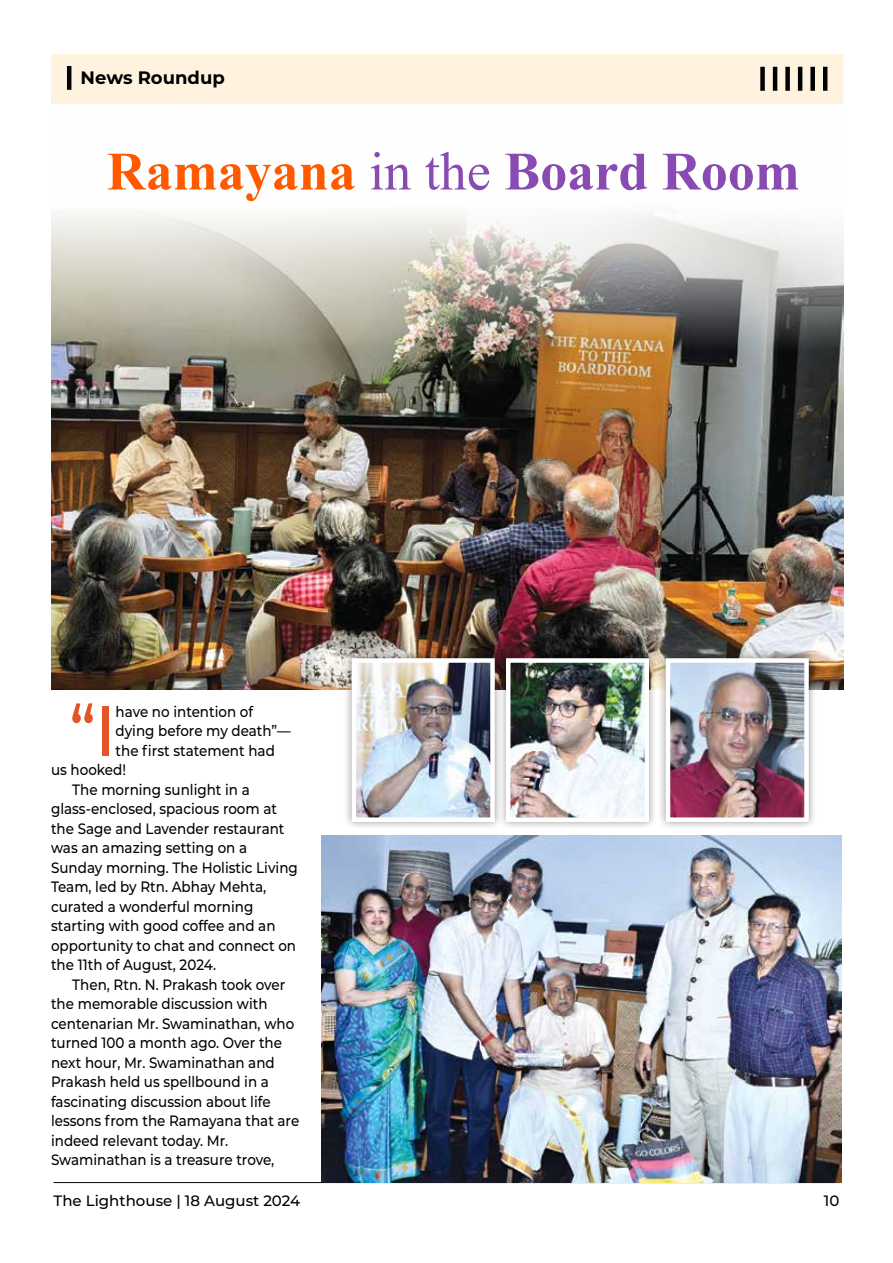
<style>
.page{position:relative;width:893px;height:1263px;background:#fff}
.page>*{position:absolute;margin:0;border:0;box-sizing:border-box;transform-origin:0 0}
.t1{font:500 70.65px "Montserrat";color:#e55326;scale:.9 1}
.t2{font:700 54px "Times New Roman";color:#894ab3}
.t3{font:700 18px "Montserrat";color:#000}
.t4{font:500 15px "Montserrat";color:#000;scale:.9 1}
.t5{font:500 15px "Montserrat";color:#000}
.s1{color:#ff5a00}
.s2{font-weight:400}
</style>
<div class="page">
<hr style="left:54px;top:1182px;width:785px;height:1px;background:#000">
<div style="left:51px;top:54px;width:791px;height:50px;background:#fff3e0"></div>
<hr style="left:67px;top:66px;width:4px;height:24px;background:#000101">
<div style="left:760px;top:67px;width:5px;height:24px;background:#000101"></div>
<hr style="left:773px;top:67px;width:4px;height:24px;background:#000101">
<div style="left:785px;top:67px;width:5px;height:24px;background:#000101"></div>
<hr style="left:798px;top:67px;width:4px;height:24px;background:#000101">
<div style="left:810px;top:67px;width:5px;height:24px;background:#000101"></div>
<hr style="left:823px;top:67px;width:4px;height:24px;background:#000101">
<img style="left:52px;top:96px;width:791px;height:594px">
<div style="left:343px;top:650px;width:160px;height:180px;background:#000;opacity:.4"></div>
<img style="left:357px;top:663px;width:133px;height:154px">
<div style="left:352px;top:658px;width:143px;height:164px;border:4px solid #fff"></div>
<div style="left:498px;top:650px;width:159px;height:180px;background:#000;opacity:.4"></div>
<img style="left:511px;top:663px;width:133px;height:154px">
<div style="left:506px;top:658px;width:143px;height:164px;border:4px solid #fff"></div>
<div style="left:657px;top:650px;width:160px;height:180px;background:#000;opacity:.4"></div>
<img style="left:671px;top:663px;width:133px;height:154px">
<div style="left:666px;top:658px;width:143px;height:164px;border:4px solid #fff"></div>
<img style="left:322px;top:835px;width:520px;height:347px">
<p class="t3" style="left:81px;top:64px;width:146px">News Roundup</p>
<h2 class="t2" style="left:107px;top:132px;width:694px"><span class="s1">Ramayana</span> <span class="s2">in the</span> Board Room</h2>
<h1 class="t1" style="left:69px;top:681px;width:53px">“I</h1>
<p class="t4" style="left:116px;top:701px;width:154px">have no intention of</p>
<p class="t4" style="left:116px;top:721px;width:196px">dying before my death”—</p>
<p class="t4" style="left:116px;top:740px;width:179px">the first statement had</p>
<p class="t4" style="left:51px;top:760px;width:85px">us hooked!</p>
<p class="t4" style="left:72px;top:779px;width:199px">The morning sunlight in a</p>
<p class="t4" style="left:51px;top:799px;width:253px">glass-enclosed, spacious room at</p>
<p class="t4" style="left:51px;top:818px;width:261px">the Sage and Lavender restaurant</p>
<p class="t4" style="left:51px;top:838px;width:219px">was an amazing setting on a</p>
<p class="t4" style="left:51px;top:857px;width:276px">Sunday morning. The Holistic Living</p>
<p class="t4" style="left:51px;top:877px;width:241px">Team, led by Rtn. Abhay Mehta,</p>
<p class="t4" style="left:51px;top:896px;width:226px">curated a wonderful morning</p>
<p class="t4" style="left:51px;top:916px;width:251px">starting with good coffee and an</p>
<p class="t4" style="left:51px;top:935px;width:274px">opportunity to chat and connect on</p>
<p class="t4" style="left:51px;top:955px;width:185px">the 11th of August, 2024.</p>
<p class="t4" style="left:72px;top:974px;width:238px">Then, Rtn. N. Prakash took over</p>
<p class="t4" style="left:51px;top:994px;width:242px">the memorable discussion with</p>
<p class="t4" style="left:51px;top:1013px;width:272px">centenarian Mr. Swaminathan, who</p>
<p class="t4" style="left:51px;top:1033px;width:258px">turned 100 a month ago. Over the</p>
<p class="t4" style="left:51px;top:1052px;width:250px">next hour, Mr. Swaminathan and</p>
<p class="t4" style="left:51px;top:1072px;width:244px">Prakash held us spellbound in a</p>
<p class="t4" style="left:51px;top:1091px;width:246px">fascinating discussion about life</p>
<p class="t4" style="left:51px;top:1111px;width:277px">lessons from the Ramayana that are</p>
<p class="t4" style="left:51px;top:1130px;width:198px">indeed relevant today. Mr.</p>
<p class="t4" style="left:51px;top:1150px;width:250px">Swaminathan is a treasure trove,</p>
<p class="t5" style="left:54px;top:1190px;width:248px">The Lighthouse | 18 August 2024</p>
<p class="t5" style="left:824px;top:1190px;width:17px">10</p>
</div>
